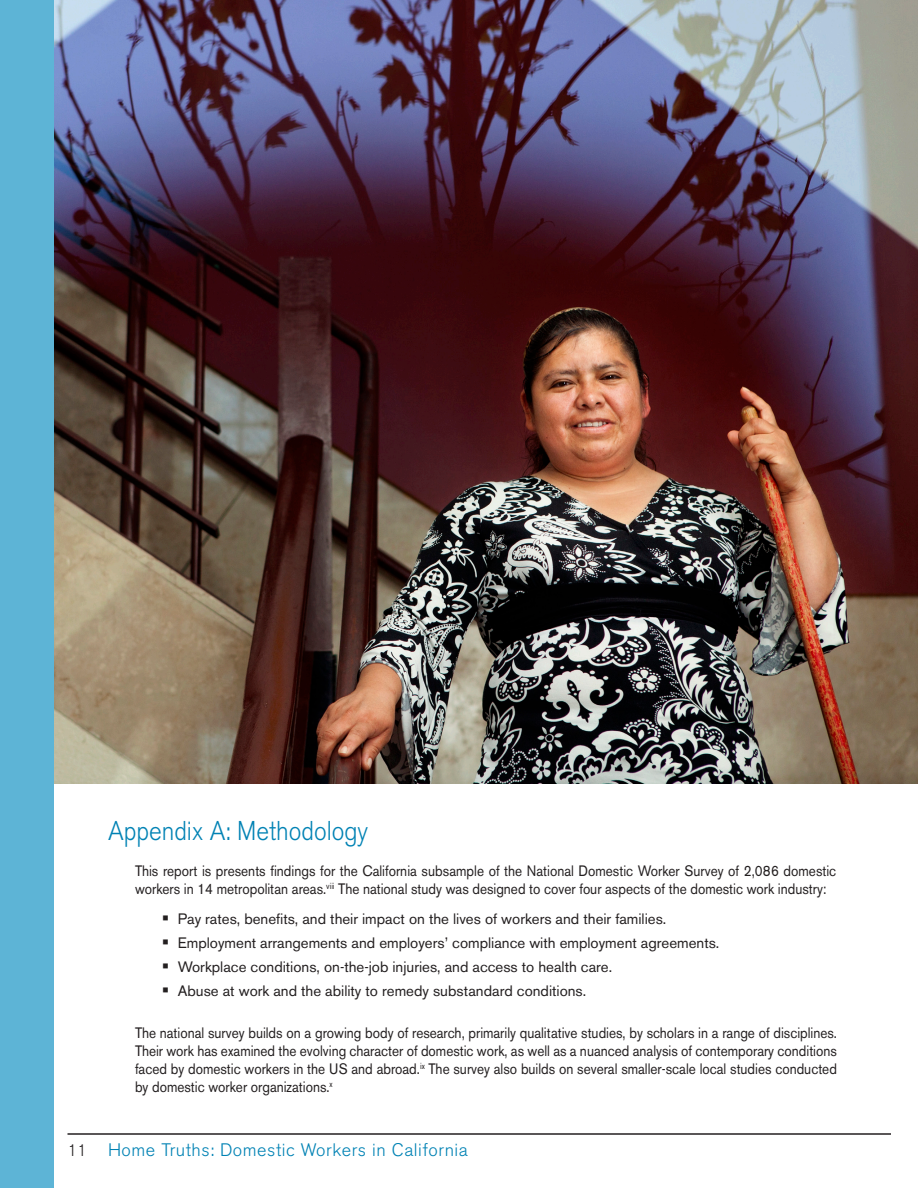
<style>
.page{position:relative;width:918px;height:1188px;background:#fff}
.page>*{position:absolute;margin:0;border:0;box-sizing:border-box;transform-origin:0 0}
.t1{font:300 27px "Akzidenz Grotesk BE";color:#0082b4;scale:.9 1}
.t2{font:300 18px "Akzidenz Grotesk BE";letter-spacing:.03em;color:#0082b4}
.t3{font:15px/18px "Akzidenz Grotesk BE";color:#231f20;scale:.9 1}
.t4{font:15px/24px "Akzidenz Grotesk BE";color:#231f20}
.s1{font-size:16.5px;color:#231f20}
</style>
<div class="page">
<hr style="left:68px;top:1133px;width:823px;height:2px;background:#231f20">
<img style="left:54px;top:0;width:864px;height:783px">
<div style="left:0;top:0;width:54px;height:1188px;background:#5db4d6"></div>
<h1 class="t1" style="left:108px;top:815px;width:291px">Appendix A: Methodology</h1>
<p class="t3" style="left:135px;top:861px;width:781px">This report is presents findings for the California subsample of the National Domestic Worker Survey of 2,086 domestic workers in 14 metropolitan areas.<sup>viii</sup> The national study was designed to cover four aspects of the domestic work industry:</p>
<p class="t4" style="left:178px;top:906px;width:543px">Pay rates, benefits, and their impact on the lives of workers and their families.<br>Employment arrangements and employers’ compliance with employment agreements.<br>Workplace conditions, on-the-job injuries, and access to health care.<br>Abuse at work and the ability to remedy substandard conditions.</p>
<p class="t3" style="left:135px;top:1023px;width:782px;text-align:justify">The national survey builds on a growing body of research, primarily qualitative studies, by scholars in a range of disciplines.<br>Their work has examined the evolving character of domestic work, as well as a nuanced analysis of contemporary conditions faced by domestic workers in the US and abroad.<sup>ix</sup> The survey also builds on several smaller-scale local studies conducted by domestic worker organizations.<sup>x</sup></p>
<p class="t2" style="left:68px;top:1140px;width:402px"><span class="s1">11</span> Home Truths: Domestic Workers in California</p>
</div>
